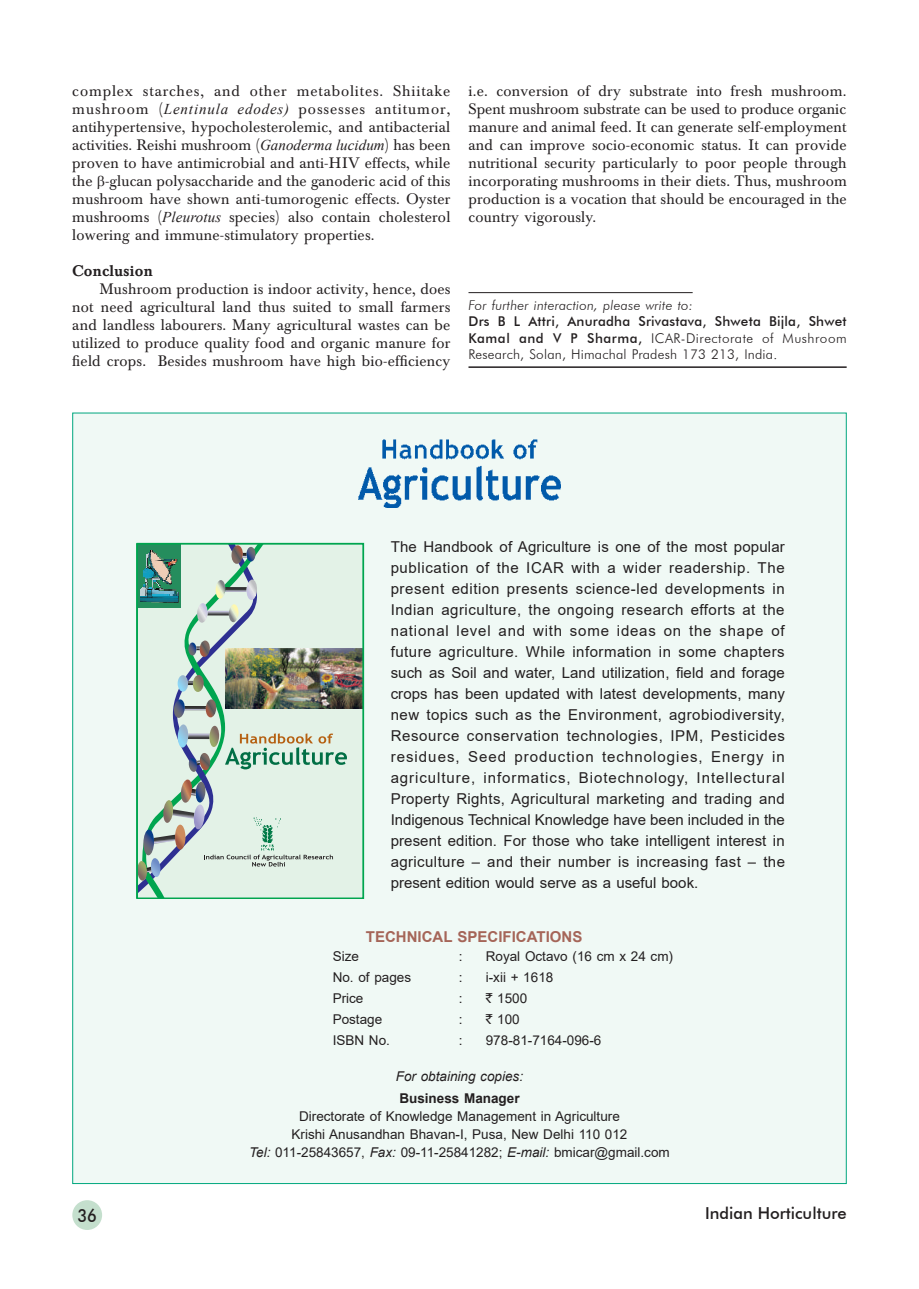
<style>
.page{position:relative;width:919px;height:1289px;background:#fff}
.page>*{position:absolute;margin:0;border:0;box-sizing:border-box;transform-origin:0 0}
.t1{font:500 18px "Futura BT";color:#231f20;scale:.9 1}
.t2{font:500 16.5px "Futura BT";color:#231f20}
.t3{font:15px/18px "Baskerville BE";letter-spacing:.015em;color:#231f20;text-align:justify}
.t4{font:15px/21px "Arial";color:#231f20;text-align:justify}
.t5{font:700 15px "Arial";color:#a56558}
.t6{font:500 15px "Baskerville BE";letter-spacing:.015em;color:#231f20}
.t7{font:13.5px/18px "Arial";color:#231f20;text-align:center}
.t8{font:300 13.5px/16.2px "Futura BT";letter-spacing:.015em;color:#231f20;text-align:justify}
.t9{font:italic 300 13.5px "Futura BT";letter-spacing:.015em;color:#231f20}
.t10{font:italic 13.5px "Arial";color:#231f20}
.t11{font:700 13.5px "Arial";color:#231f20}
.s1{font-family:"Times New Roman";font-style:italic}
.s2{font-weight:500}
.s3{font-family:"Rupee Foradian"}
.s4{font-style:italic}
</style>
<div class="page">
<div style="left:72px;top:1200px;width:30px;height:29px;background:#c4dfcd;border-radius:50%"></div>
<hr style="left:468px;top:292px;width:224px;height:1px;background:#231f20">
<hr style="left:468px;top:366px;width:378px;height:2px;background:#231f20">
<div style="left:72px;top:412px;width:774px;height:771px;background:#f0f9f5"></div>
<img style="left:358px;top:439px;width:202px;height:69px">
<img style="left:138px;top:545px;width:224px;height:351px">
<div style="left:136px;top:543px;width:228px;height:355px;border:1px solid #00a54f"></div>
<p class="t3" style="left:72px;top:82px;width:379px">complex starches, and other metabolites. Shiitake mushroom (<span class="s1">Lentinula edodes)</span> possesses antitumor, antihypertensive, hypocholesterolemic, and antibacterial activities. Reishi mushroom (<span class="s1">Ganoderma lucidum</span>) has been proven to have antimicrobial and anti-HIV effects, while the -glucan polysaccharide and the ganoderic acid of this mushroom have shown anti-tumorogenic effects. Oyster mushrooms (<span class="s1">Pleurotus</span> species) also contain cholesterol lowering and immune-stimulatory properties.</p>
<p class="t6" style="left:72px;top:262px;width:82px">Conclusion</p>
<p class="t3" style="left:72px;top:280px;width:379px;text-indent:27px">Mushroom production is indoor activity, hence, does not need agricultural land thus suited to small farmers and landless labourers. Many agricultural wastes can be utilized to produce quality food and organic manure for field crops. Besides mushroom have high bio-efficiency</p>
<p class="t3" style="left:468px;top:82px;width:380px">i.e. conversion of dry substrate into fresh mushroom.<br>Spent mushroom substrate can be used to produce organic manure and animal feed. It can generate self-employment and can improve socio-economic status. It can provide nutritional security particularly to poor people through incorporating mushrooms in their diets. Thus, mushroom production is a vocation that should be encouraged in the country vigorously.</p>
<p class="t9" style="left:468px;top:297px;width:226px">For further interaction, please write to:</p>
<p class="t8" style="left:468px;top:313px;width:379px"><span class="s2">Drs B L Attri, Anuradha Srivastava, Shweta Bijla, Shwet Kamal and V P Sharma,</span> ICAR-Directorate of Mushroom Research, Solan, Himachal Pradesh 173 213, India.</p>
<p class="t4" style="left:390px;top:536px;width:396px">The Handbook of Agriculture is one of the most popular publication of the ICAR with a wider readership. The present edition presents science-led developments in Indian agriculture, the ongoing research efforts at the national level and with some ideas on the shape of future agriculture. While information in some chapters such as Soil and water, Land utilization, field and forage crops has been updated with latest developments, many new topics such as the Environment, agrobiodiversity, Resource conservation technologies, IPM, Pesticides residues, Seed production technologies, Energy in agriculture, informatics, Biotechnology, Intellectural Property Rights, Agricultural marketing and trading and Indigenous Technical Knowledge have been included in the present edition. For those who take intelligent interest in agriculture – and their number is increasing fast – the present edition would serve as a useful book.</p>
<p class="t5" style="left:366px;top:925px;width:218px">TECHNICAL SPECIFICATIONS</p>
<p class="t7" style="left:333px;top:947px;width:28px">Size</p>
<p class="t7" style="left:458px;top:947px;width:5px">:</p>
<p class="t7" style="left:485px;top:947px;width:189px">Royal Octavo (16 cm x 24 cm)</p>
<p class="t7" style="left:333px;top:968px;width:80px">No. of pages</p>
<p class="t7" style="left:458px;top:968px;width:5px">:</p>
<p class="t7" style="left:485px;top:968px;width:69px">i-xii + 1618</p>
<p class="t7" style="left:333px;top:989px;width:32px">Price</p>
<p class="t7" style="left:458px;top:989px;width:5px">:</p>
<p class="t7" style="left:486px;top:989px;width:43px"><span class="s3">`</span> 1500</p>
<p class="t7" style="left:333px;top:1010px;width:51px">Postage</p>
<p class="t7" style="left:458px;top:1010px;width:5px">:</p>
<p class="t7" style="left:486px;top:1010px;width:35px"><span class="s3">`</span> 100</p>
<p class="t7" style="left:333px;top:1031px;width:59px">ISBN No.</p>
<p class="t7" style="left:458px;top:1031px;width:5px">:</p>
<p class="t7" style="left:485px;top:1031px;width:117px">978-81-7164-096-6</p>
<p class="t10" style="left:396px;top:1067px;width:129px">For obtaining copies:</p>
<p class="t11" style="left:399px;top:1089px;width:122px">Business Manager</p>
<p class="t7" style="left:249px;top:1107px;width:422px">Directorate of Knowledge Management in Agriculture<br>Krishi Anusandhan Bhavan-I, Pusa, New Delhi 110 012<br><span class="s4">Tel:</span> 011-25843657, <span class="s4">Fax:</span> 09-11-25841282; <span class="s4">E-mail:</span> bmicar@gmail.com</p>
<p class="t1" style="left:77px;top:1204px;width:23px">36</p>
<p class="t2" style="left:705px;top:1202px;width:143px">Indian Horticulture</p>
</div>
